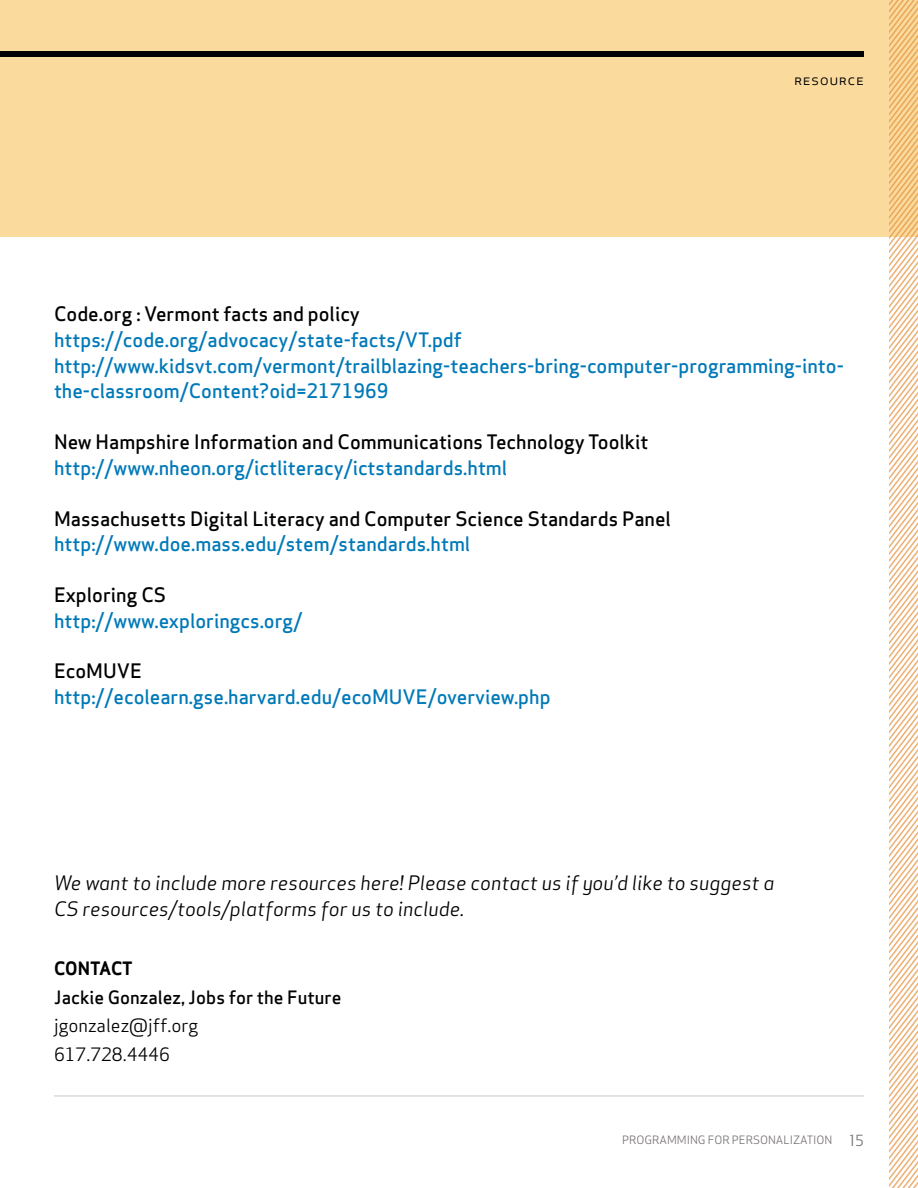
<style>
.page{position:relative;width:918px;height:1188px;background:#fff}
.page>*{position:absolute;margin:0;border:0;box-sizing:border-box;transform-origin:0 0}
.t1{font:19.5px/25.5px "Apex Sans Medium T";color:#0079b8}
.t2{font:19.5px "Apex Sans Medium T";color:#000}
.t3{font:19.5px/25.5px "Apex Sans Book Italic T";color:#000}
.t4{font:18px "Apex Sans Medium T";color:#000}
.t5{font:18px/28.5px "Apex Sans Book T";color:#000}
.t6{font:18px "Apex Sans Bold C";color:#000}
.t7{font:15px "Apex Sans Book C";letter-spacing:.03em;color:#000}
.t8{font:11.25px "Apex Sans Book C";color:#777372}
.s1{font-size:15px}
</style>
<div class="page">
<hr style="left:54px;top:1096px;width:810px;height:1px;background:#c7c8ca">
<div style="left:0;top:0;width:918px;height:236px;background:#fbdb9d"></div>
<svg style="left:890px;top:0;width:28px;height:1188px"></svg>
<div style="left:0;top:51px;width:864px;height:6px;background:#000"></div>
<p class="t7" style="left:794px;top:70px;width:71px">resource</p>
<p class="t2" style="left:54px;top:302px;width:308px">Code.org : Vermont facts and policy</p>
<p class="t1" style="left:54px;top:327px;width:791px">https://code.org/advocacy/state-facts/VT.pdf http://www.kidsvt.com/vermont/trailblazing-teachers-bring-computer-programming-into&shy;the-classroom/Content?oid=2171969</p>
<p class="t2" style="left:54px;top:429px;width:596px">New Hampshire Information and Communications Technology Toolkit</p>
<p class="t1" style="left:54px;top:454px;width:455px">http://www.nheon.org/ictliteracy/ictstandards.html</p>
<p class="t2" style="left:54px;top:506px;width:618px">Massachusetts Digital Literacy and Computer Science Standards Panel</p>
<p class="t1" style="left:54px;top:531px;width:418px">http://www.doe.mass.edu/stem/standards.html</p>
<p class="t2" style="left:54px;top:582px;width:114px">Exploring CS</p>
<p class="t1" style="left:54px;top:607px;width:250px">http://www.exploringcs.org/</p>
<p class="t2" style="left:54px;top:659px;width:89px">EcoMUVE</p>
<p class="t1" style="left:54px;top:684px;width:498px">http://ecolearn.gse.harvard.edu/ecoMUVE/overview.php</p>
<p class="t3" style="left:54px;top:870px;width:722px">We want to include more resources here! Please contact us if you’d like to suggest a<br>CS resources/tools/platforms for us to include.</p>
<p class="t6" style="left:54px;top:957px;width:80px">CONTACT</p>
<p class="t4" style="left:54px;top:985px;width:289px">Jackie Gonzalez, Jobs for the Future</p>
<p class="t5" style="left:54px;top:1011px;width:146px">jgonzalez@jff.org<br>617.728.4446</p>
<p class="t8" style="left:622px;top:1133px;width:243px">PROGRAMMING FOR PERSONALIZATION <span class="s1">15</span></p>
</div>
